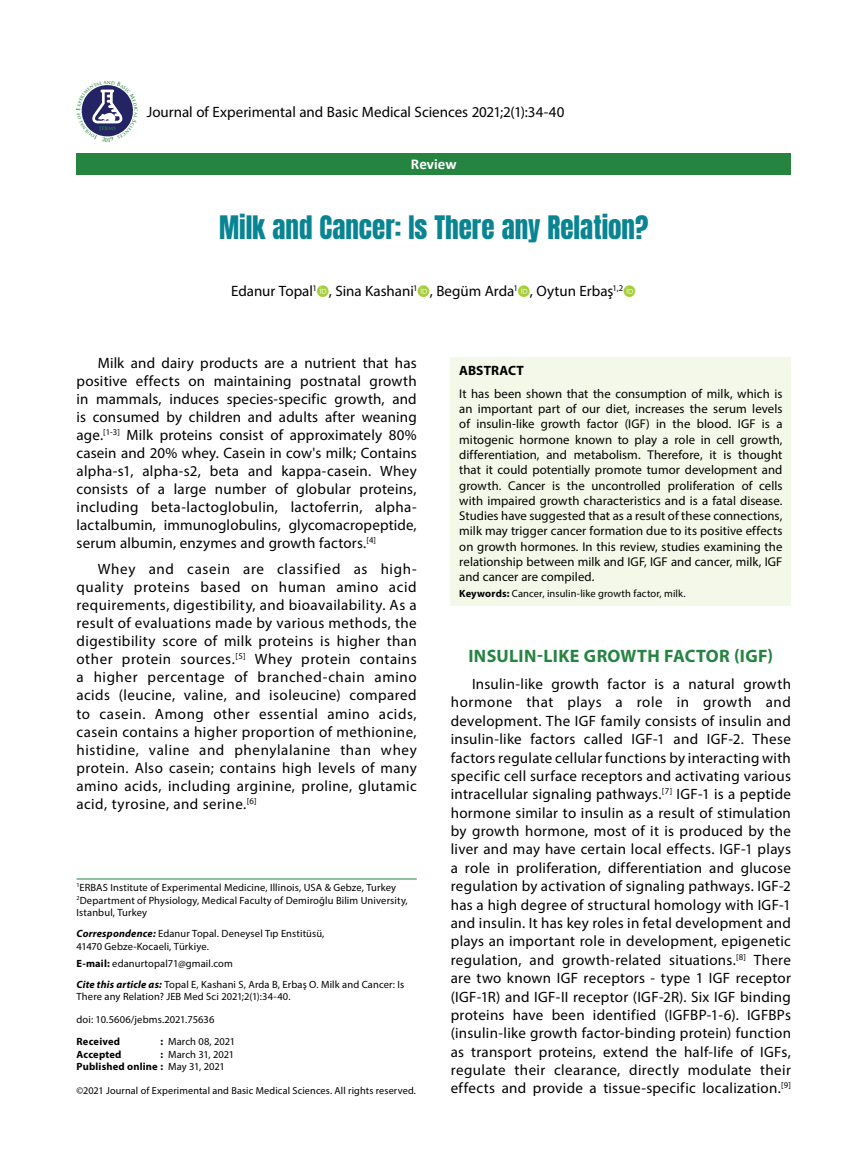
<style>
.page{position:relative;width:859px;height:1170px;background:#fff}
.page>*{position:absolute;margin:0;border:0;box-sizing:border-box;transform-origin:0 0}
.t1{font:27px "Anton";color:#088493}
.t2{font:700 18px "Myriad Pro";letter-spacing:.02em;color:#268441}
.t3{font:15px/18px "Myriad Pro";letter-spacing:.01em;color:#000;text-align:justify}
.t4{font:700 15px "Calibri";color:#fff}
.t5{font:700 13.5px "Myriad Pro";letter-spacing:.005em;color:#000}
.t6{font:12.75px/15.3px "Myriad Pro";letter-spacing:.01em;color:#000;text-align:justify}
.t7{font:10.5px/12.6px "Myriad Pro";letter-spacing:.01em;color:#000}
.t8{font:700 10.5px "Myriad Pro";letter-spacing:.015em;color:#000}
.t9{font:10.2px "Myriad Pro";letter-spacing:.015em;color:#000}
.t10{font:700 5.25px "Trajan Pro";color:#268441}
.t11{font:700 5.1px "Trajan Pro";color:#268441}
.s1{font-weight:700;font-style:italic}
.s2{font-weight:700}
</style>
<div class="page">
<div style="left:77px;top:153px;width:714px;height:21px;background:#268441"></div>
<div style="left:451px;top:356px;width:340px;height:249px;background:#f3f8e8"></div>
<hr style="left:77px;top:878px;width:340px;height:1px;background:#268441">
<svg style="left:81px;top:85px;width:52px;height:52px"></svg>
<p class="t11" style="left:99px;top:125px;width:18px">JEBMS</p>
<p class="t10" style="left:105px;top:136px;width:5px">0</p>
<p class="t3" style="left:147px;top:103px;width:419px">Journal of Experimental and Basic Medical Sciences 2021;2(1):34-40</p>
<p class="t4" style="left:411px;top:154px;width:47px">Review</p>
<h1 class="t1" style="left:219px;top:214px;width:431px">Milk and Cancer: Is There any Relation?</h1>
<p class="t3" style="left:231px;top:282px;width:394px">Edanur Topal<sup>1</sup> , Sina Kashani<sup>1</sup> , Begüm Arda<sup>1</sup> , Oytun Erbaş<sup>1,2</sup></p>
<p class="t3" style="left:77px;top:353px;width:342px;text-indent:21px">Milk and dairy products are a nutrient that has positive effects on maintaining postnatal growth in mammals, induces species-specific growth, and is consumed by children and adults after weaning age.<sup>[1-3]</sup> Milk proteins consist of approximately 80% casein and 20% whey. Casein in cow's milk; Contains alpha-s1, alpha-s2, beta and kappa-casein. Whey consists of a large number of globular proteins, including beta-lactoglobulin, lactoferrin, alpha&shy;lactalbumin, immunoglobulins, glycomacropeptide, serum albumin, enzymes and growth factors.<sup>[4]</sup></p>
<p class="t3" style="left:77px;top:560px;width:342px;text-indent:21px">Whey and casein are classified as high&shy;quality proteins based on human amino acid requirements, digestibility, and bioavailability. As a result of evaluations made by various methods, the digestibility score of milk proteins is higher than other protein sources.<sup>[5]</sup> Whey protein contains a higher percentage of branched-chain amino acids (leucine, valine, and isoleucine) compared to casein. Among other essential amino acids, casein contains a higher proportion of methionine, histidine, valine and phenylalanine than whey protein. Also casein; contains high levels of many amino acids, including arginine, proline, glutamic acid, tyrosine, and serine.<sup>[6]</sup></p>
<p class="t7" style="left:77px;top:880px;width:333px"><sup>1</sup>ERBAS Institute of Experimental Medicine, Illinois, USA &amp; Gebze, Turkey<br><sup>2</sup>Department of Physiology, Medical Faculty of Demiroğlu Bilim University,<br>Istanbul, Turkey</p>
<p class="t7" style="left:77px;top:927px;width:249px"><span class="s1">Correspondence:</span> Edanur Topal. Deneysel Tıp Enstitüsü,<br>41470 Gebze-Kocaeli, Türkiye.</p>
<p class="t7" style="left:77px;top:952px;width:329px;line-height:21.1px"><span class="s2">E-mail:</span> edanurtopal71@gmail.com<br><span class="s1">Cite this article as:</span> Topal E, Kashani S, Arda B, Erbaş O. Milk and Cancer: Is</p>
<p class="t7" style="left:77px;top:990px;width:216px">There any Relation? JEB Med Sci 2021;2(1):34-40.</p>
<p class="t7" style="left:77px;top:1012px;width:139px">doi: 10.5606/jebms.2021.75636</p>
<p class="t8" style="left:77px;top:1034px;width:45px">Received</p>
<p class="t7" style="left:161px;top:1035px;width:76px"><span class="s2">:</span> March 08, 2021</p>
<p class="t8" style="left:77px;top:1047px;width:47px">Accepted</p>
<p class="t7" style="left:77px;top:1047px;width:159px;text-indent:84px"><span class="s2">:</span> March 31, 2021<br><span class="s2">Published online :</span> May 31, 2021</p>
<p class="t9" style="left:77px;top:1083px;width:341px">©2021 Journal of Experimental and Basic Medical Sciences. All rights reserved.</p>
<p class="t5" style="left:459px;top:362px;width:66px">ABSTRACT</p>
<p class="t6" style="left:459px;top:385px;width:325px">It has been shown that the consumption of milk, which is an important part of our diet, increases the serum levels of insulin-like growth factor (IGF) in the blood. IGF is a mitogenic hormone known to play a role in cell growth, differentiation, and metabolism. Therefore, it is thought that it could potentially promote tumor development and growth. Cancer is the uncontrolled proliferation of cells with impaired growth characteristics and is a fatal disease.<br>Studies have suggested that as a result of these connections, milk may trigger cancer formation due to its positive effects on growth hormones. In this review, studies examining the relationship between milk and IGF, IGF and cancer, milk, IGF and cancer are compiled.</p>
<p class="t7" style="left:459px;top:587px;width:228px"><span class="s2">Keywords:</span> Cancer, insulin-like growth factor, milk.</p>
<p class="t2" style="left:468px;top:644px;width:85px">Insulin-Like</p>
<p class="t2" style="left:584px;top:644px;width:191px">Growth Factor (IGF)</p>
<p class="t3" style="left:451px;top:674px;width:342px;text-indent:21px">Insulin-like growth factor is a natural growth hormone that plays a role in growth and development. The IGF family consists of insulin and insulin-like factors called IGF-1 and IGF-2. These factors regulate cellular functions by interacting with specific cell surface receptors and activating various intracellular signaling pathways.<sup>[7]</sup> IGF-1 is a peptide hormone similar to insulin as a result of stimulation by growth hormone, most of it is produced by the liver and may have certain local effects. IGF-1 plays a role in proliferation, differentiation and glucose regulation by activation of signaling pathways. IGF-2 has a high degree of structural homology with IGF-1 and insulin. It has key roles in fetal development and plays an important role in development, epigenetic regulation, and growth-related situations.<sup>[8]</sup> There are two known IGF receptors - type 1 IGF receptor (IGF-1R) and IGF-II receptor (IGF-2R). Six IGF binding proteins have been identified (IGFBP-1-6). IGFBPs (insulin-like growth factor-binding protein) function as transport proteins, extend the half-life of IGFs, regulate their clearance, directly modulate their effects and provide a tissue-specific localization.<sup>[9]</sup></p>
</div>
